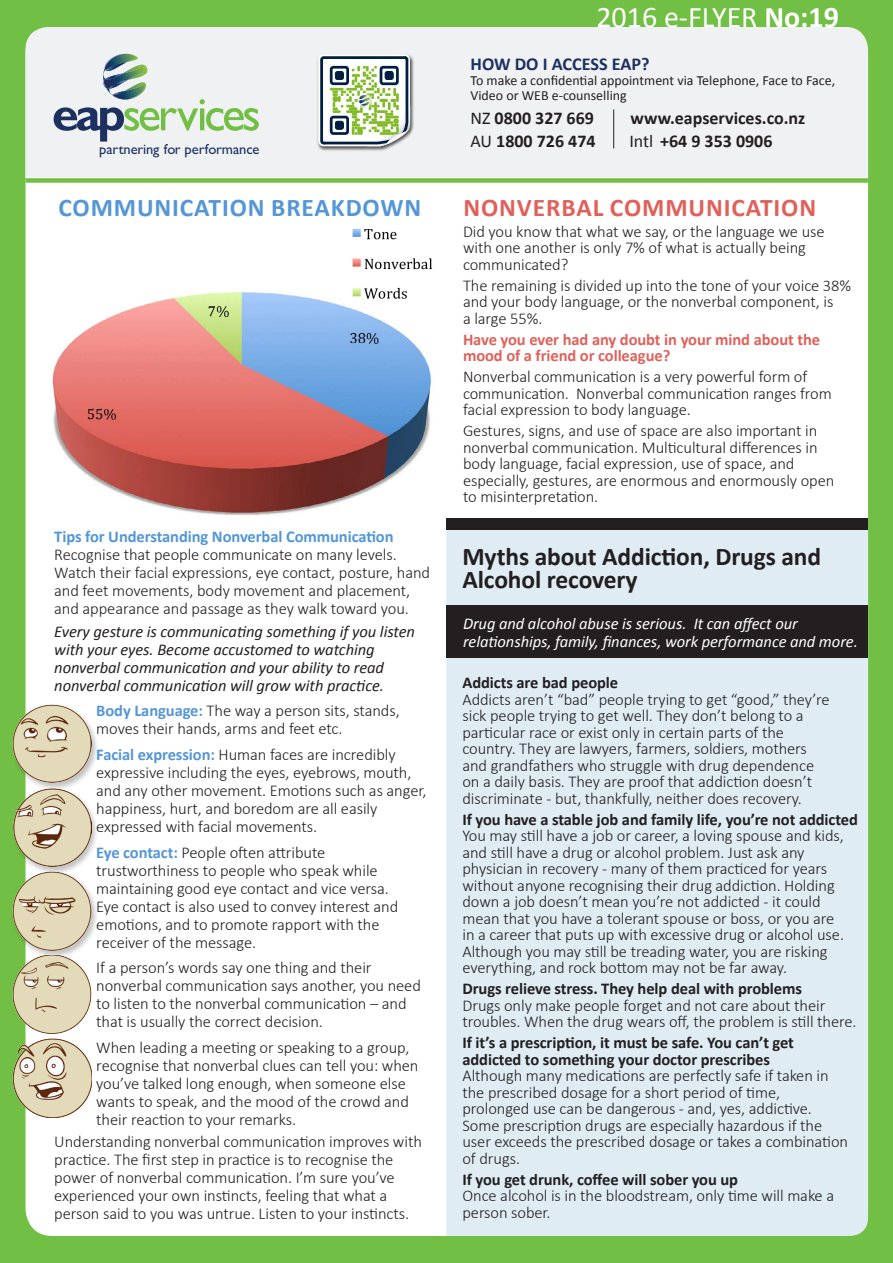
<style>
.page{position:relative;width:893px;height:1263px;background:#71bf44}
.page>*{position:absolute;margin:0;border:0;box-sizing:border-box;transform-origin:0 0}
.t1{font:30px "Calibri";color:#fff}
.t2{font:700 25.5px/22.5px "Calibri";letter-spacing:-.005em;color:#231f20}
.t3{font:700 25.5px "Calibri";letter-spacing:.035em;color:#5596d6}
.t4{font:700 25.5px "Calibri";letter-spacing:.035em;color:#e0615a}
.t5{font:700 18.3px "Calibri";color:#1c3160}
.t6{font:700 18px "Calibri";color:#231f20}
.t7{font:300 16.5px/16.5px "Calibri";letter-spacing:-.005em;color:#231f20}
.t8{font:italic 16.5px/18px "Calibri";letter-spacing:-.005em;color:#231f20}
.t9{font:italic 16.5px/18px "Calibri";letter-spacing:-.005em;color:#fff}
.t10{font:700 16.5px/16.5px "Calibri";letter-spacing:-.005em;color:#e0615a}
.t11{font:14.55px "Gill Sans";letter-spacing:-.005em;color:#1c3160}
.t12{font:13.95px/15px "Calibri";color:#231f20}
.s1{font-weight:700;color:#5296d7}
.s2{font-weight:700;color:#5596d6}
.s3{font-weight:700}
.s4{font-weight:400}
</style>
<div class="page">
<div style="left:26px;top:27px;width:842px;height:1209px;background:#fff;border-radius:27px"></div>
<div style="left:26px;top:27px;width:842px;height:150px;background:#f0f1f2"></div>
<img style="left:316px;top:52px;width:100px;height:100px">
<svg style="left:318px;top:54px;width:92px;height:92px"></svg>
<svg style="left:54px;top:54px;width:205px;height:88px"></svg>
<img style="left:103px;top:54px;width:45px;height:45px">
<img style="left:104px;top:54px;width:43px;height:46px">
<hr style="left:613px;top:109px;width:1px;height:39px;background:#231f20">
<div style="left:446px;top:530px;width:422px;height:706px;background:#dfecf4"></div>
<div style="left:447px;top:605px;width:421px;height:53px;background:#231f20"></div>
<div style="left:11px;top:787px;width:88px;height:89px;background:#231f20;opacity:.28"></div>
<img style="left:13px;top:792px;width:78px;height:74px">
<div style="left:11px;top:871px;width:88px;height:89px;background:#231f20;opacity:.28"></div>
<img style="left:13px;top:871px;width:79px;height:79px">
<div style="left:11px;top:704px;width:88px;height:88px;background:#231f20;opacity:.28"></div>
<img style="left:13px;top:704px;width:79px;height:79px">
<img style="left:52px;top:292px;width:380px;height:223px">
<img style="left:345px;top:228px;width:88px;height:78px">
<div style="left:26px;top:178px;width:842px;height:5px;background:#71bf44"></div>
<div style="left:446px;top:519px;width:422px;height:11px;background:#231f20"></div>
<img style="left:13px;top:1039px;width:79px;height:78px">
<img style="left:13px;top:955px;width:78px;height:79px">
<p class="t11" style="left:99px;top:141px;width:162px">partnering for performance</p>
<p class="t3" style="left:58px;top:191px;width:364px">COMMUNICATION BREAKDOWN</p>
<p class="t7" style="left:54px;top:527px;width:377px;line-height:18px"><span class="s1">Tips for Understanding Nonverbal Communication </span>Recognise that people communicate on many levels.<br>Watch their facial expressions, eye contact, posture, hand and feet movements, body movement and placement, and appearance and passage as they walk toward you.</p>
<p class="t8" style="left:54px;top:622px;width:362px">Every gesture is communicating something if you listen with your eyes. Become accustomed to watching nonverbal communication and your ability to read nonverbal communication will grow with practice.</p>
<p class="t7" style="left:96px;top:701px;width:305px;line-height:18px"><span class="s2">Body Language:</span> The way a person sits, stands, moves their hands, arms and feet etc.</p>
<p class="t7" style="left:96px;top:745px;width:332px;line-height:18px"><span class="s2">Facial expression:</span> Human faces are incredibly expressive including the eyes, eyebrows, mouth, and any other movement. Emotions such as anger, happiness, hurt, and boredom are all easily expressed with facial movements.</p>
<p class="t7" style="left:96px;top:842px;width:303px;line-height:18px"><span class="s2">Eye contact:</span> People often attribute trustworthiness to people who speak while maintaining good eye contact and vice versa.<br>Eye contact is also used to convey interest and emotions, and to promote rapport with the receiver of the message.</p>
<p class="t7" style="left:96px;top:958px;width:326px;line-height:18px">If a person’s words say one thing and their nonverbal communication says another, you need to listen to the nonverbal communication – and that is usually the correct decision.</p>
<p class="t7" style="left:96px;top:1037px;width:324px;line-height:18px">When leading a meeting or speaking to a group, recognise that nonverbal clues can tell you: when you’ve talked long enough, when someone else wants to speak, and the mood of the crowd and their reaction to your remarks.</p>
<p class="t7" style="left:54px;top:1132px;width:369px;line-height:18px">Understanding nonverbal communication improves with practice. The first step in practice is to recognise the power of nonverbal communication. I’m sure you’ve experienced your own instincts, feeling that what a person said to you was untrue. Listen to your instincts.</p>
<p class="t1" style="left:596px;top:-2px;width:244px">2016 e-FLYER <span class="s3">No:19</span></p>
<p class="t5" style="left:470px;top:52px;width:181px">HOW DO I ACCESS EAP?</p>
<p class="t12" style="left:470px;top:73px;width:366px">To make a confidential appointment via Telephone, Face to Face,<br>Video or WEB e-counselling</p>
<p class="t6" style="left:470px;top:107px;width:125px"><span class="s4">NZ</span> 0800 327 669</p>
<p class="t6" style="left:631px;top:107px;width:176px">www.eapservices.co.nz</p>
<p class="t6" style="left:470px;top:129px;width:127px"><span class="s4">AU</span> 1800 726 474</p>
<p class="t6" style="left:629px;top:129px;width:145px"><span class="s4">Intl</span> +64 9 353 0906</p>
<p class="t4" style="left:463px;top:191px;width:354px">NONVERBAL COMMUNICATION</p>
<p class="t7" style="left:463px;top:222px;width:363px">Did you know that what we say, or the language we use with one another is only 7% of what is actually being communicated?</p>
<p class="t7" style="left:463px;top:276px;width:390px">The remaining is divided up into the tone of your voice 38% and your body language, or the nonverbal component, is<br>a large 55%.</p>
<p class="t10" style="left:463px;top:331px;width:359px">Have you ever had any doubt in your mind about the mood of a friend or colleague?</p>
<p class="t7" style="left:463px;top:368px;width:370px">Nonverbal communication is a very powerful form of communication. Nonverbal communication ranges from facial expression to body language.</p>
<p class="t7" style="left:463px;top:422px;width:373px">Gestures, signs, and use of space are also important in nonverbal communication. Multicultural differences in body language, facial expression, use of space, and especially, gestures, are enormous and enormously open to misinterpretation.</p>
<p class="t2" style="left:462px;top:546px;width:360px">Myths about Addiction, Drugs and<br>Alcohol recovery</p>
<p class="t9" style="left:463px;top:614px;width:396px">Drug and alcohol abuse is serious. It can affect our relationships, family, finances, work performance and more.</p>
<p class="t7" style="left:462px;top:674px;width:369px"><span class="s3">Addicts are bad people<br></span>Addicts aren’t “bad” people trying to get “good,” they’re sick people trying to get well. They don’t belong to a particular race or exist only in certain parts of the country. They are lawyers, farmers, soldiers, mothers and grandfathers who struggle with drug dependence on a daily basis. They are proof that addiction doesn’t discriminate - but, thankfully, neither does recovery.</p>
<p class="t7" style="left:462px;top:810px;width:397px"><span class="s3">If you have a stable job and family life, you’re not addicted </span>You may still have a job or career, a loving spouse and kids, and still have a drug or alcohol problem. Just ask any physician in recovery - many of them practiced for years without anyone recognising their drug addiction. Holding down a job doesn’t mean you’re not addicted - it could mean that you have a tolerant spouse or boss, or you are<br>in a career that puts up with excessive drug or alcohol use.<br>Although you may still be treading water, you are risking everything, and rock bottom may not be far away.</p>
<p class="t7" style="left:462px;top:980px;width:396px"><span class="s3">Drugs relieve stress. They help deal with problems<br></span>Drugs only make people forget and not care about their troubles. When the drug wears off, the problem is still there.</p>
<p class="t7" style="left:462px;top:1034px;width:387px"><span class="s3">If it’s a prescription, it must be safe. You can’t get addicted to something your doctor prescribes<br></span>Although many medications are perfectly safe if taken in the prescribed dosage for a short period of time, prolonged use can be dangerous - and, yes, addictive.<br>Some prescription drugs are especially hazardous if the user exceeds the prescribed dosage or takes a combination of drugs.</p>
<p class="t7" style="left:462px;top:1170px;width:373px"><span class="s3">If you get drunk, coffee will sober you up<br></span>Once alcohol is in the bloodstream, only time will make a person sober.</p>
</div>
